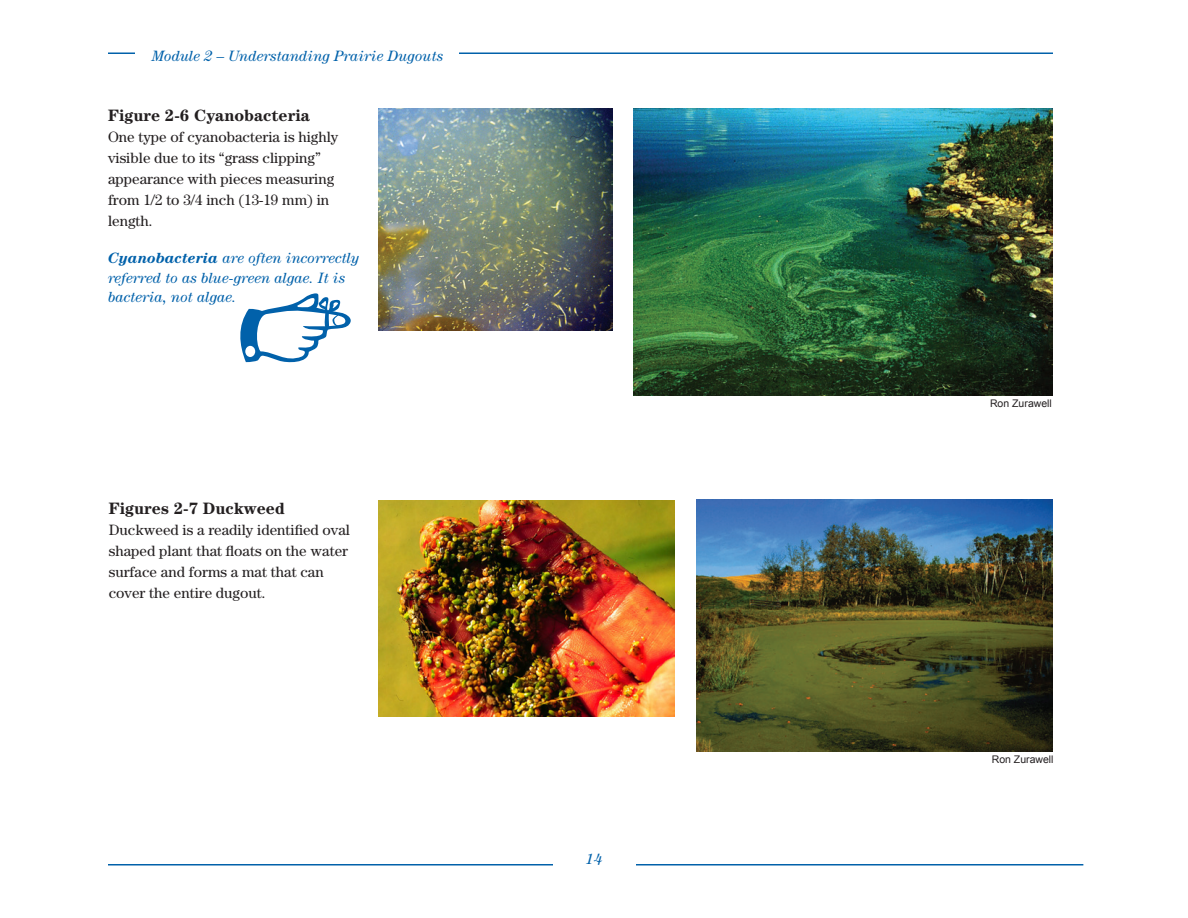
<style>
.page{position:relative;width:1188px;height:918px;background:#fff}
.page>*{position:absolute;margin:0;border:0;box-sizing:border-box;transform-origin:0 0}
.Figure_head_noindent{font:700 16.5px "Century";color:#231f20}
.Figure_caption{font:15px/21px "Century";color:#231f20}
.Sidebar{font:italic 15px/19.5px "Century";color:#0161aa}
.Figure_head_noindent-2{font:15px/21px "Century";color:#231f20}
.Bullet_indented{font:10.5px "Arial";color:#231f20}
.s1{font-weight:700}
</style>
<div class="page">
<hr style="left:108px;top:52px;width:945px;height:2px;background:#0161aa">
<hr style="left:108px;top:864px;width:975px;height:2px;background:#0161aa">
<div style="left:135px;top:44px;width:324px;height:30px;background:#fff"></div>
<div style="left:554px;top:847px;width:82px;height:31px;background:#fff"></div>
<img style="left:379px;top:500px;width:295px;height:216px">
<img style="left:378px;top:108px;width:235px;height:223px">
<img style="left:634px;top:108px;width:419px;height:288px">
<img style="left:697px;top:500px;width:356px;height:252px">
<svg style="left:240px;top:293px;width:111px;height:70px"></svg>
<p class="Sidebar" style="left:152px;top:46px;width:293px">Module 2 – Understanding Prairie Dugouts</p>
<p class="Figure_head_noindent" style="left:108px;top:105px;width:204px">Figure 2-6 Cyanobacteria</p>
<p class="Figure_caption" style="left:108px;top:126px;width:232px">One type of cyanobacteria is highly visible due to its “grass clipping” appearance with pieces measuring from 1/2 to 3/4 inch (13-19 mm) in length.</p>
<p class="Sidebar" style="left:108px;top:248px;width:253px"><span class="s1">Cyanobacteria</span> are often incorrectly referred to as blue-green algae. It is bacteria, not algae.</p>
<p class="Figure_head_noindent" style="left:109px;top:499px;width:178px">Figures 2-7 Duckweed</p>
<p class="Figure_head_noindent-2" style="left:109px;top:519px;width:243px">Duckweed is a readily identified oval shaped plant that floats on the water surface and forms a mat that can cover the entire dugout.</p>
<p class="Sidebar" style="left:586px;top:849px;width:18px">14</p>
<p class="Bullet_indented" style="left:990px;top:397px;width:63px">Ron Zurawell</p>
<p class="Bullet_indented" style="left:992px;top:752px;width:63px">Ron Zurawell</p>
</div>
